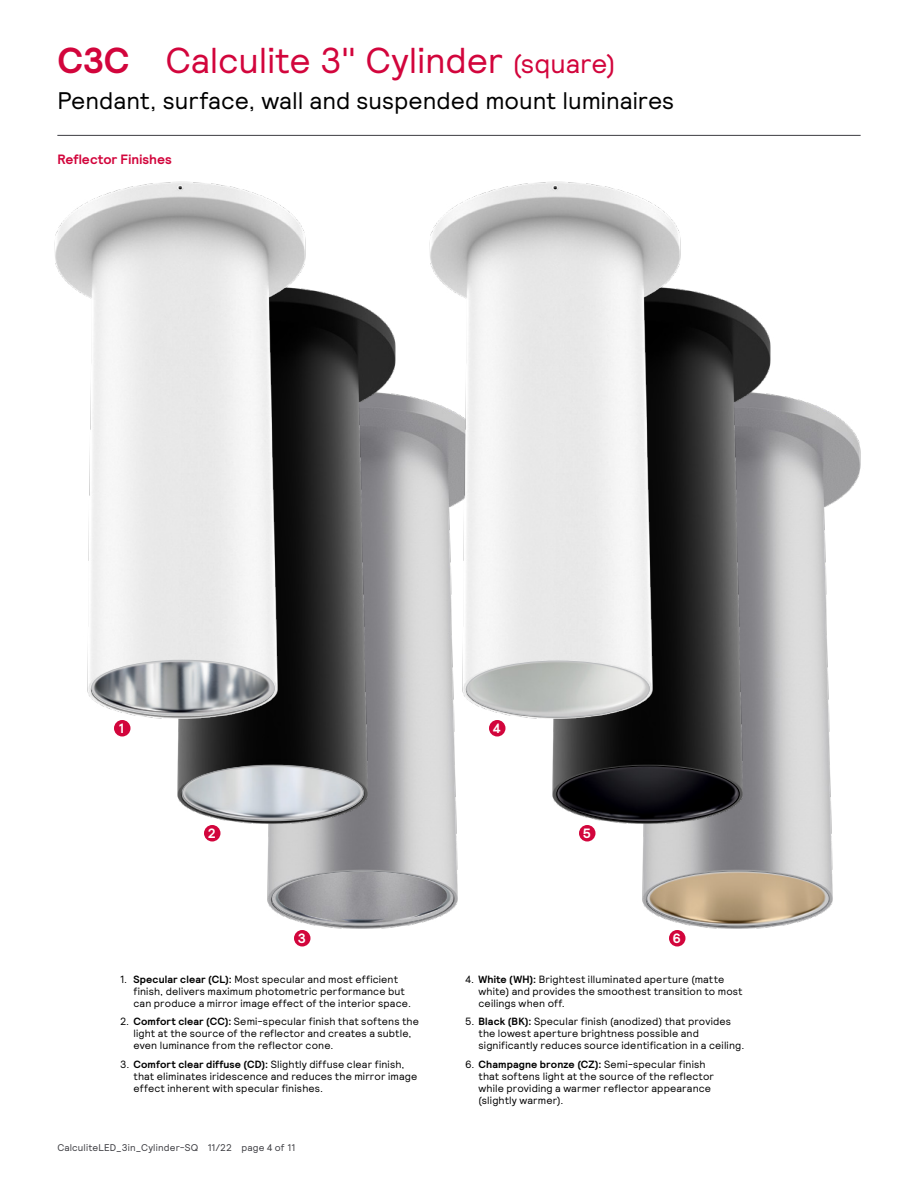
<style>
.page{position:relative;width:918px;height:1188px;background:#fff}
.page>*{position:absolute;margin:0;border:0;box-sizing:border-box;transform-origin:0 0}
.t1{font:36px "Signify Relative";color:#d2053c}
.t2{font:24px "Signify Relative";color:#000}
.t3{font:700 13.5px "Signify Relative";letter-spacing:.005em;color:#d2053c}
.t4{font:700 13.5px "Signify Relative";color:#fff}
.t5{font:10.5px/12px "Signify Relative";letter-spacing:.015em;color:#000}
.t6{font:9.75px "Signify Relative";letter-spacing:.015em;color:#3c3c41}
.s1{font-weight:700}
.s2{font-size:27px}
</style>
<div class="page">
<img style="left:267px;top:732px;width:225px;height:210px">
<img style="left:177px;top:293px;width:240px;height:544px">
<img style="left:54px;top:181px;width:273px;height:551px">
<img style="left:642px;top:398px;width:219px;height:544px">
<img style="left:552px;top:293px;width:240px;height:544px">
<img style="left:417px;top:181px;width:285px;height:551px">
<img style="left:646px;top:871px;width:184px;height:55px">
<div style="left:646px;top:871px;width:184px;height:55px;border:1px solid #808285;border-radius:50%"></div>
<div style="left:669px;top:930px;width:17px;height:16px;background:#d2053c;border-radius:50%"></div>
<img style="left:556px;top:766px;width:184px;height:56px">
<div style="left:556px;top:766px;width:184px;height:56px;border:1px solid #000;border-radius:50%"></div>
<div style="left:579px;top:825px;width:17px;height:17px;background:#d2053c;border-radius:50%"></div>
<img style="left:272px;top:871px;width:182px;height:55px">
<div style="left:271px;top:871px;width:184px;height:55px;border:1px solid #808285;border-radius:50%"></div>
<div style="left:294px;top:930px;width:16px;height:16px;background:#d2053c;border-radius:50%"></div>
<img style="left:182px;top:765px;width:182px;height:55px">
<div style="left:182px;top:765px;width:182px;height:55px;border:1px solid #939598;border-radius:50%"></div>
<div style="left:204px;top:825px;width:16px;height:17px;background:#d2053c;border-radius:50%"></div>
<img style="left:466px;top:661px;width:184px;height:56px">
<div style="left:466px;top:661px;width:184px;height:56px;border:1px solid #bcbec0;border-radius:50%"></div>
<img style="left:92px;top:660px;width:182px;height:56px">
<div style="left:91px;top:660px;width:184px;height:56px;border:1px solid #bcbec0;border-radius:50%"></div>
<div style="left:114px;top:720px;width:16px;height:16px;background:#d2053c;border-radius:50%"></div>
<div style="left:489px;top:720px;width:17px;height:16px;background:#d2053c;border-radius:50%"></div>
<hr style="left:57px;top:135px;width:804px;height:1px;background:#3c3c41">
<h1 class="t1" style="left:57px;top:37px;width:560px"><span class="s1">C3C</span> Calculite 3" Cylinder <span class="s2">(square)</span></h1>
<h2 class="t2" style="left:57px;top:85px;width:618px">Pendant, surface, wall and suspended mount luminaires</h2>
<p class="t3" style="left:57px;top:150px;width:116px">Reflector Finishes</p>
<p class="t4" style="left:119px;top:719px;width:7px">1</p>
<p class="t4" style="left:493px;top:719px;width:10px">4</p>
<p class="t4" style="left:208px;top:824px;width:10px">2</p>
<p class="t4" style="left:298px;top:929px;width:10px">3</p>
<p class="t4" style="left:583px;top:824px;width:10px">5</p>
<p class="t4" style="left:673px;top:929px;width:10px">6</p>
<p class="t5" style="left:134px;top:973px;width:279px;text-indent:-14px">1. <span class="s1">Specular clear (CL):</span> Most specular and most efficient finish, delivers maximum photometric performance but can produce a mirror image effect of the interior space.</p>
<p class="t5" style="left:134px;top:1015px;width:287px;text-indent:-14px">2. <span class="s1">Comfort clear (CC):</span> Semi-specular finish that softens the light at the source of the reflector and creates a subtle, even luminance from the reflector cone.</p>
<p class="t5" style="left:134px;top:1058px;width:285px;text-indent:-14px">3. <span class="s1">Comfort clear diffuse (CD):</span> Slightly diffuse clear finish, that eliminates iridescence and reduces the mirror image effect inherent with specular finishes.</p>
<p class="t6" style="left:57px;top:1141px;width:239px">CalculiteLED_3in_Cylinder-SQ 11/22 page 4 of 11</p>
<p class="t5" style="left:479px;top:973px;width:266px;text-indent:-14px">4. <span class="s1">White (WH):</span> Brightest illuminated aperture (matte white) and provides the smoothest transition to most ceilings when off.</p>
<p class="t5" style="left:479px;top:1015px;width:267px;text-indent:-14px">5. <span class="s1">Black (BK):</span> Specular finish (anodized) that provides the lowest aperture brightness possible and significantly reduces source identification in a ceiling.</p>
<p class="t5" style="left:479px;top:1058px;width:237px;text-indent:-14px">6. <span class="s1">Champagne bronze (CZ):</span> Semi-specular finish that softens light at the source of the reflector while providing a warmer reflector appearance (slightly warmer).</p>
</div>
